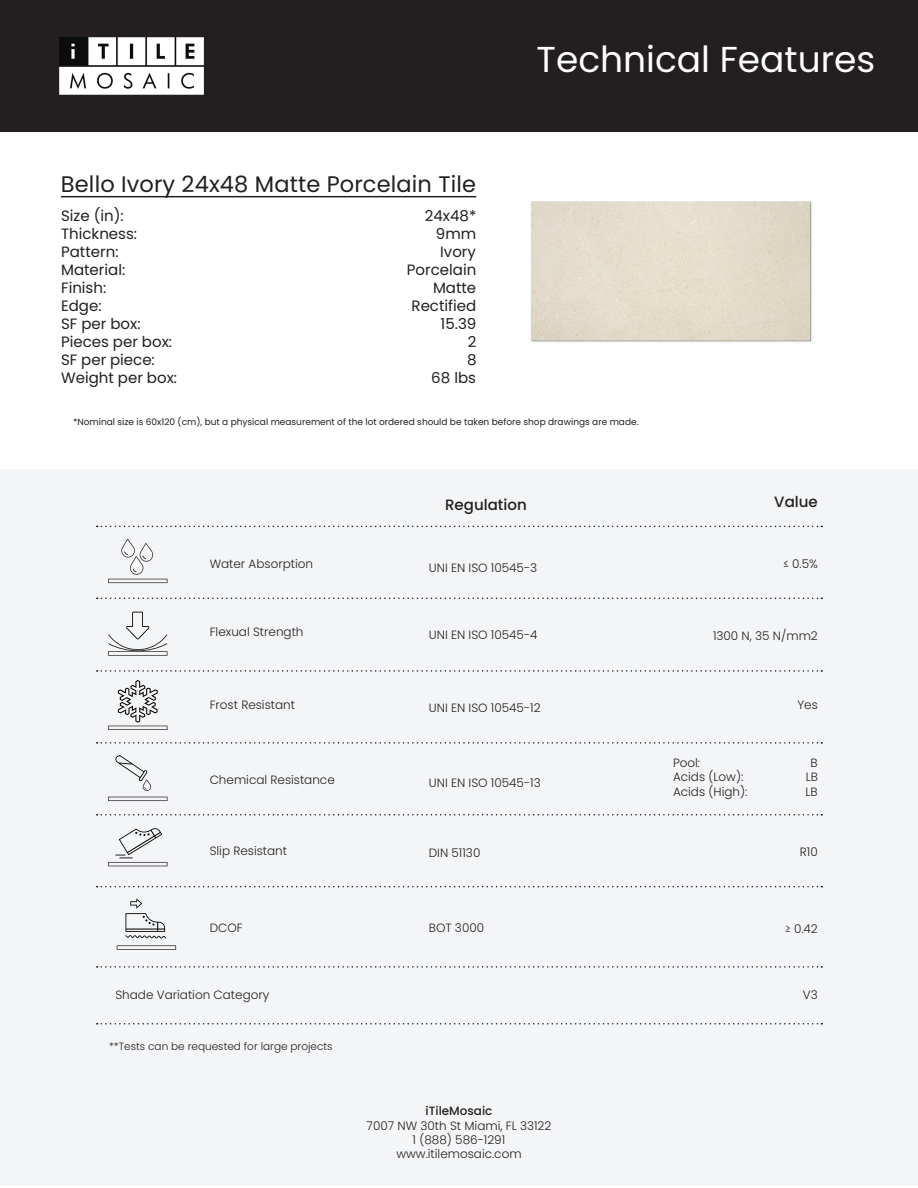
<style>
.page{position:relative;width:918px;height:1188px;background:#fff}
.page>*{position:absolute;margin:0;border:0;box-sizing:border-box;transform-origin:0 0}
.t1{font:36px "Poppins";color:#fff}
.t2{font:22.5px "Poppins";letter-spacing:.005em;color:#231f20}
.t3{font:15px "Poppins";color:#231f20}
.t4{font:500 15px "Poppins";color:#231f20}
.t5{font:300 12px/14.4px "Poppins";color:#231f20;text-align:center}
.t6{font:500 12px "Poppins";color:#231f20}
.t7{font:300 10.5px "Poppins";color:#231f20}
.t8{font:9px "Poppins";color:#231f20}
</style>
<div class="page">
<div style="left:0;top:0;width:918px;height:132px;background:#231f20"></div>
<img style="left:59px;top:37px;width:144px;height:57px">
<img style="left:530px;top:201px;width:282px;height:141px">
<div style="left:0;top:470px;width:918px;height:716px;background:#f3f5f7"></div>
<svg style="left:97px;top:526px;width:725px;height:1px"></svg>
<svg style="left:108px;top:612px;width:59px;height:39px"></svg>
<svg style="left:108px;top:797px;width:60px;height:4px"></svg>
<svg style="left:115px;top:755px;width:36px;height:36px"></svg>
<svg style="left:108px;top:862px;width:60px;height:4px"></svg>
<svg style="left:115px;top:828px;width:47px;height:30px"></svg>
<svg style="left:108px;top:726px;width:60px;height:4px"></svg>
<svg style="left:118px;top:680px;width:40px;height:43px"></svg>
<svg style="left:97px;top:598px;width:725px;height:1px"></svg>
<svg style="left:97px;top:670px;width:725px;height:2px"></svg>
<svg style="left:97px;top:742px;width:725px;height:2px"></svg>
<svg style="left:97px;top:814px;width:725px;height:2px"></svg>
<svg style="left:97px;top:886px;width:725px;height:1px"></svg>
<svg style="left:121px;top:539px;width:32px;height:36px"></svg>
<svg style="left:108px;top:579px;width:60px;height:4px"></svg>
<svg style="left:97px;top:966px;width:725px;height:2px"></svg>
<svg style="left:97px;top:1023px;width:725px;height:2px"></svg>
<svg style="left:117px;top:945px;width:59px;height:5px"></svg>
<svg style="left:125px;top:898px;width:41px;height:41px"></svg>
<hr style="left:61px;top:196px;width:415px;height:1px;background:#231f20">
<h2 class="t2" style="left:61px;top:172px;width:417px">Bello Ivory 24x48 Matte Porcelain Tile</h2>
<p class="t3" style="left:61px;top:207px;width:64px">Size (in):</p>
<p class="t3" style="left:425px;top:207px;width:53px">24x48*</p>
<p class="t3" style="left:61px;top:225px;width:77px">Thickness:</p>
<p class="t3" style="left:436px;top:225px;width:42px">9mm</p>
<p class="t3" style="left:61px;top:243px;width:59px">Pattern:</p>
<p class="t3" style="left:440px;top:243px;width:37px">Ivory</p>
<p class="t3" style="left:61px;top:261px;width:66px">Material:</p>
<p class="t3" style="left:407px;top:261px;width:71px">Porcelain</p>
<p class="t3" style="left:61px;top:279px;width:47px">Finish:</p>
<p class="t3" style="left:433px;top:279px;width:45px">Matte</p>
<p class="t3" style="left:61px;top:297px;width:42px">Edge:</p>
<p class="t3" style="left:412px;top:297px;width:66px">Rectified</p>
<p class="t3" style="left:61px;top:315px;width:81px">SF per box:</p>
<p class="t3" style="left:441px;top:315px;width:37px">15.39</p>
<p class="t3" style="left:61px;top:333px;width:112px">Pieces per box:</p>
<p class="t3" style="left:468px;top:333px;width:10px">2</p>
<p class="t3" style="left:61px;top:351px;width:95px">SF per piece:</p>
<p class="t3" style="left:467px;top:351px;width:11px">8</p>
<p class="t3" style="left:61px;top:369px;width:117px">Weight per box:</p>
<p class="t3" style="left:431px;top:369px;width:47px">68 lbs</p>
<h1 class="t1" style="left:537px;top:38px;width:340px">Technical Features</h1>
<p class="t8" style="left:73px;top:417px;width:567px">*Nominal size is 60x120 (cm), but a physical measurement of the lot ordered should be taken before shop drawings are made.</p>
<p class="t4" style="left:445px;top:496px;width:83px">Regulation</p>
<p class="t4" style="left:774px;top:493px;width:45px">Value</p>
<p class="t5" style="left:210px;top:557px;width:105px">Water Absorption</p>
<p class="t5" style="left:429px;top:560px;width:110px">UNI EN ISO 10545-3</p>
<p class="t5" style="left:783px;top:557px;width:36px">≤ 0.5%</p>
<p class="t5" style="left:210px;top:624px;width:95px">Flexual Strength</p>
<p class="t5" style="left:429px;top:628px;width:110px">UNI EN ISO 10545-4</p>
<p class="t5" style="left:713px;top:629px;width:106px">1300 N, 35 N/mm2</p>
<p class="t5" style="left:210px;top:697px;width:87px">Frost Resistant</p>
<p class="t5" style="left:429px;top:701px;width:113px">UNI EN ISO 10545-12</p>
<p class="t5" style="left:797px;top:697px;width:22px">Yes</p>
<p class="t5" style="left:210px;top:772px;width:127px">Chemical Resistance</p>
<p class="t5" style="left:429px;top:776px;width:113px">UNI EN ISO 10545-13</p>
<p class="t5" style="left:673px;top:756px;width:29px">Pool:</p>
<p class="t5" style="left:811px;top:756px;width:9px">B</p>
<p class="t5" style="left:673px;top:770px;width:72px">Acids (Low):</p>
<p class="t5" style="left:806px;top:770px;width:14px">LB</p>
<p class="t5" style="left:673px;top:784px;width:76px">Acids (High):</p>
<p class="t5" style="left:806px;top:784px;width:14px">LB</p>
<p class="t5" style="left:210px;top:843px;width:79px">Slip Resistant</p>
<p class="t5" style="left:210px;top:921px;width:35px">DCOF</p>
<p class="t5" style="left:429px;top:846px;width:53px">DIN 51130</p>
<p class="t5" style="left:800px;top:845px;width:19px">R10</p>
<p class="t5" style="left:429px;top:920px;width:57px">BOT 3000</p>
<p class="t5" style="left:785px;top:922px;width:34px">≥ 0.42</p>
<p class="t5" style="left:115px;top:988px;width:155px">Shade Variation Category</p>
<p class="t5" style="left:803px;top:988px;width:16px">V3</p>
<p class="t7" style="left:109px;top:1040px;width:225px">**Tests can be requested for large projects</p>
<p class="t6" style="left:426px;top:1104px;width:68px">iTileMosaic</p>
<p class="t5" style="left:367px;top:1118px;width:186px">7007 NW 30th St Miami, FL 33122<br>1 (888) 586-1291 www.itilemosaic.com</p>
</div>
